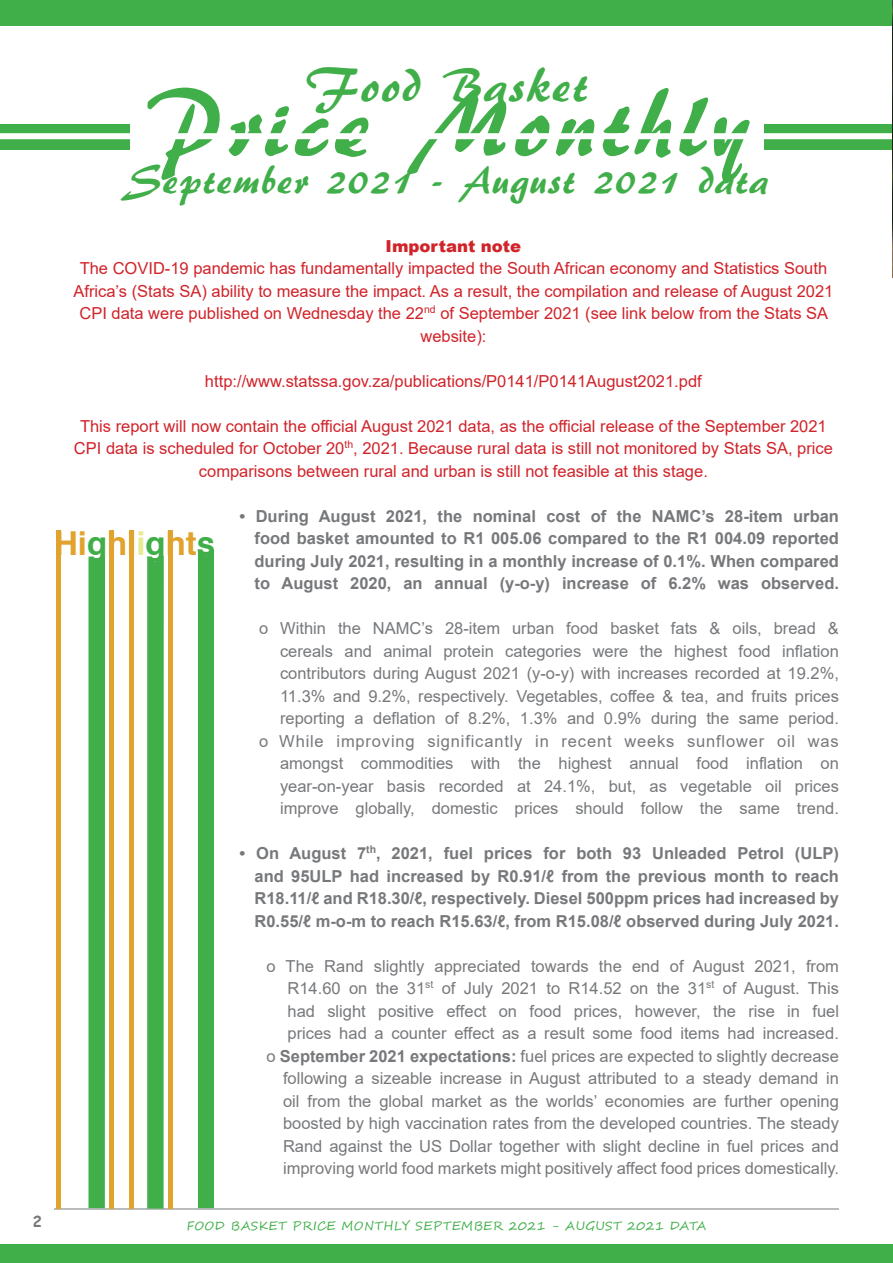
<style>
.page{position:relative;width:893px;height:1263px;background:#fff}
.page>*{position:absolute;margin:0;border:0;box-sizing:border-box;transform-origin:0 0}
.t1{font:97.5px "ARBERKLEY";letter-spacing:.04em;color:#40ae49}
.t2{font:49.35px "ARBERKLEY";letter-spacing:.04em;color:#40ae49}
.t3{font:40.5px "ARBERKLEY";letter-spacing:.04em;color:#40ae49}
.t4{font:700 33px "Helvetica";color:#e2a32e}
.t5{font:16.5px/22.5px "Arial";color:#76787b;text-align:justify}
.t6{font:16.5px/22.5px "Arial";color:#d1232a;text-align:center}
.t7{font:700 16.5px/22.5px "Arial";color:#76787b;text-align:justify}
.t8{font:16.5px "Arial";letter-spacing:.05em;color:#76787b}
.t9{font:900 16.5px "Arial";color:#d1232a}
.t10{font:700 15px "Comic Sans MS";color:#76787b}
.t11{font:12px "Segoe Script";letter-spacing:.04em;color:#40ae49}
.s1{color:#40ae49}
.s2{color:#e6eb94}
.s3{font-weight:700}
</style>
<div class="page">
<hr style="left:54px;top:1208px;width:785px;height:1px;background:#76787b">
<div style="left:0;top:1244px;width:893px;height:19px;background:#40ae49"></div>
<div style="left:0;top:0;width:893px;height:26px;background:#40ae49"></div>
<div style="left:198px;top:549px;width:16px;height:659px;background:#40ae49"></div>
<svg style="left:88px;top:556px;width:17px;height:652px;background:#47b14f"></svg>
<svg style="left:147px;top:555px;width:17px;height:653px;background:#47b150"></svg>
<div style="left:56px;top:530px;width:5px;height:679px;background:#e2a32e"></div>
<div style="left:109px;top:530px;width:5px;height:679px;background:#e2a32e"></div>
<hr style="left:130px;top:530px;width:4px;height:679px;background:#e2a32e">
<div style="left:168px;top:530px;width:5px;height:679px;background:#e2a32e"></div>
<div style="left:0;top:125px;width:129px;height:25px;background:#40ae49"></div>
<div style="left:764px;top:125px;width:129px;height:25px;background:#40ae49"></div>
<div style="left:0;top:133px;width:893px;height:6px;background:#fff"></div>
<img style="left:892px;top:0;width:1px;height:278px">
<p class="t2" style="left:306px;top:54px;width:283px">Food Basket</p>
<p class="t1" style="left:145px;top:64px;width:605px">Price Monthly</p>
<p class="t3" style="left:124px;top:155px;width:645px">September 2021 - August 2021 data</p>
<p class="t9" style="left:386px;top:234px;width:137px">Important note</p>
<p class="t6" style="left:73px;top:257px;width:761px">The COVID-19 pandemic has fundamentally impacted the South African economy and Statistics South Africa’s (Stats SA) ability to measure the impact. As a result, the compilation and release of August 2021<br>CPI data were published on Wednesday the 22<sup>nd</sup> of September 2021 (see link below from the Stats SA website):</p>
<p class="t6" style="left:205px;top:370px;width:498px">http://www.statssa.gov.za/publications/P0141/P0141August2021.pdf</p>
<p class="t6" style="left:74px;top:415px;width:760px">This report will now contain the official August 2021 data, as the official release of the September 2021<br>CPI data is scheduled for October 20<sup>th</sup>, 2021. Because rural data is still not monitored by Stats SA, price comparisons between rural and urban is still not feasible at this stage.</p>
<p class="t4" style="left:54px;top:517px;width:163px">Hi<span class="s1">g</span>hl<span class="s2">i</span><span class="s1">g</span>ht<span class="s1">s</span></p>
<p class="t7" style="left:240px;top:505px;width:601px">• During August 2021, the nominal cost of the NAMC’s 28-item urban</p>
<p class="t7" style="left:255px;top:527px;width:586px">food basket amounted to R1 005.06 compared to the R1 004.09 reported during July 2021, resulting in a monthly increase of 0.1%. When compared to August 2020, an annual (y-o-y) increase of 6.2% was observed.</p>
<p class="t5" style="left:259px;top:617px;width:581px">o Within the NAMC’s 28-item urban food basket fats &amp; oils, bread &amp;</p>
<p class="t5" style="left:280px;top:639px;width:560px">cereals and animal protein categories were the highest food inflation contributors during August 2021 (y-o-y) with increases recorded at 19.2%, 11.3% and 9.2%, respectively. Vegetables, coffee &amp; tea, and fruits prices reporting a deflation of 8.2%, 1.3% and 0.9% during the same period.</p>
<p class="t8" style="left:259px;top:729px;width:581px">o While improving significantly in recent weeks sunflower oil was</p>
<p class="t5" style="left:280px;top:752px;width:560px">amongst commodities with the highest annual food inflation on year-on-year basis recorded at 24.1%, but, as vegetable oil prices improve globally, domestic prices should follow the same trend.</p>
<p class="t7" style="left:240px;top:842px;width:601px">• On August 7<sup>th</sup>, 2021, fuel prices for both 93 Unleaded Petrol (ULP)</p>
<p class="t7" style="left:255px;top:865px;width:586px">and 95ULP had increased by R0.91/ℓ from the previous month to reach R18.11/ℓ and R18.30/ℓ, respectively. Diesel 500ppm prices had increased by R0.55/ℓ m-o-m to reach R15.63/ℓ, from R15.08/ℓ observed during July 2021.</p>
<p class="t5" style="left:267px;top:954px;width:574px">o The Rand slightly appreciated towards the end of August 2021, from</p>
<p class="t5" style="left:288px;top:977px;width:553px">R14.60 on the 31<sup>st</sup> of July 2021 to R14.52 on the 31<sup>st</sup> of August. This had slight positive effect on food prices, however, the rise in fuel prices had a counter effect as a result some food items had increased.</p>
<p class="t5" style="left:267px;top:1044px;width:574px">o <span class="s3">September 2021 expectations:</span> fuel prices are expected to slightly decrease</p>
<p class="t5" style="left:283px;top:1067px;width:557px">following a sizeable increase in August attributed to a steady demand in oil from the global market as the worlds’ economies are further opening boosted by high vaccination rates from the developed countries. The steady Rand against the US Dollar together with slight decline in fuel prices and improving world food markets might positively affect food prices domestically.</p>
<p class="t10" style="left:33px;top:1210px;width:11px">2</p>
<p class="t11" style="left:187px;top:1216px;width:521px">FOOD BASKET PRICE MONTHLY SEPTEMBER 2021 - AUGUST 2021 DATA</p>
</div>
